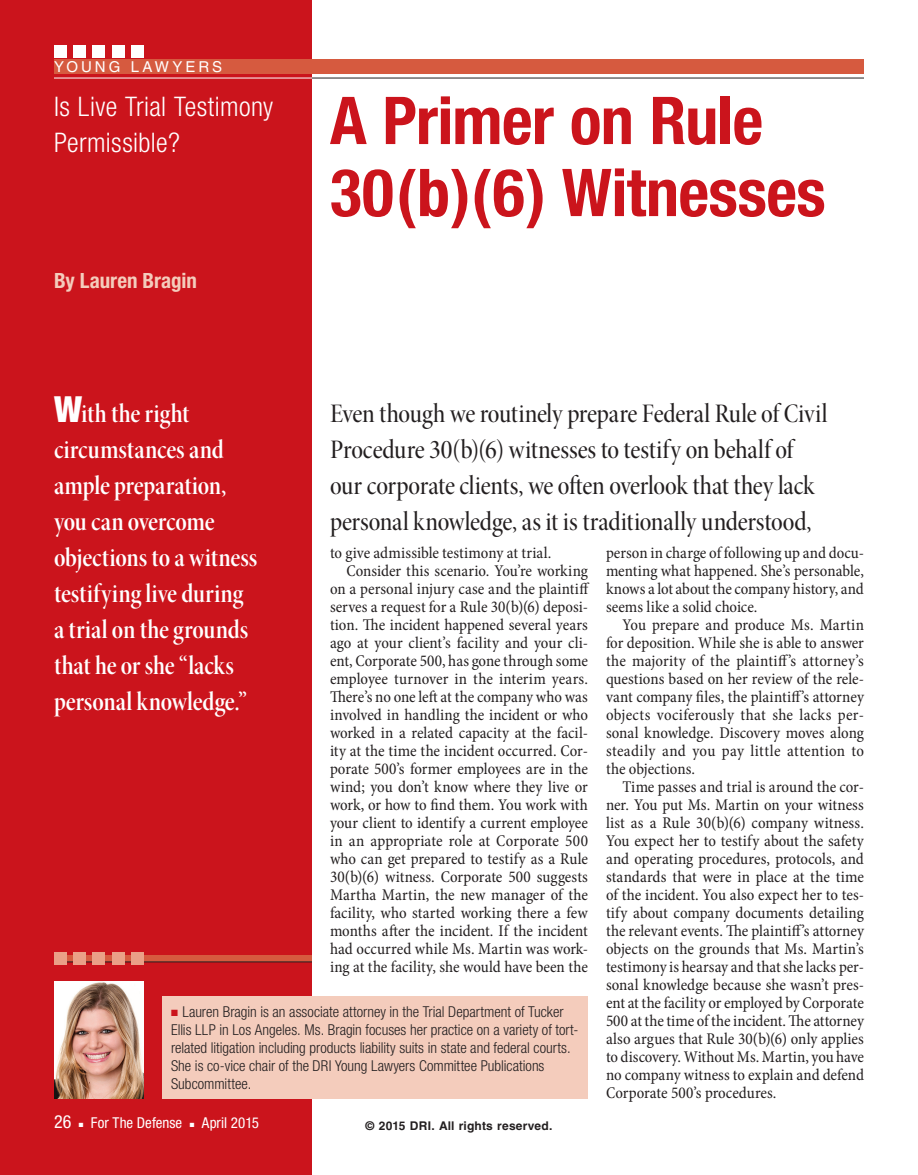
<style>
.page{position:relative;width:918px;height:1175px;background:#fff}
.page>*{position:absolute;margin:0;border:0;box-sizing:border-box;transform-origin:0 0}
.head{font:700 condensed 66px/72px "Helvetica Neue";letter-spacing:-.01em;color:#cb141c}
.body_opening_paragra{font:27px/36px "Minion Pro Medium Cn Disp";letter-spacing:-.01em;color:#231f20}
.blurb{font:27px/36px "Minion Pro Semibold Cn Disp";letter-spacing:-.005em;color:#fff}
.kicker{font:300 condensed 27px/36px "Helvetica Neue";letter-spacing:.015em;color:#fff}
.byline{font:700 condensed 21px "Helvetica Neue";letter-spacing:-.005em;color:#f4ccbc}
.folio_left_reverse{font:condensed 18px "Helvetica Neue";color:#fff}
.body_para_ind{font:condensed 16.5px/18px "Minion Pro";letter-spacing:.005em;color:#231f20;text-align:justify}
.body_no_ind{font:condensed 16.5px "Minion Pro";color:#231f20}
.t1{font:300 condensed 15px/18px "Helvetica Neue";color:#231f20}
.folio_left_reverse-2{font:condensed 15px "Helvetica Neue";color:#fff}
.t2{font:15px "Helvetica";letter-spacing:.2em;color:#fff}
.copyright_black{font:700 12px "Helvetica";letter-spacing:.015em;color:#231f20}
.s1{font-family:"Helvetica Neue";font-weight:900;font-stretch:condensed;font-size:36px}
.s2{color:#cb141c}
</style>
<div class="page">
<div style="left:0;top:0;width:312px;height:1174px;background:#cb141c"></div>
<div style="left:54px;top:956px;width:258px;height:6px;background:#d65a3f"></div>
<hr style="left:54px;top:961px;width:258px;height:1px;background:#231f20">
<div style="left:54px;top:952px;width:12px;height:13px;background:#eaa087"></div>
<div style="left:73px;top:952px;width:13px;height:13px;background:#eaa087"></div>
<div style="left:93px;top:952px;width:12px;height:13px;background:#eaa087"></div>
<div style="left:112px;top:952px;width:13px;height:13px;background:#eaa087"></div>
<div style="left:132px;top:952px;width:12px;height:13px;background:#eaa087"></div>
<div style="left:54px;top:45px;width:12px;height:12px;background:#fff"></div>
<div style="left:73px;top:45px;width:13px;height:12px;background:#fff"></div>
<div style="left:93px;top:45px;width:12px;height:12px;background:#fff"></div>
<div style="left:112px;top:45px;width:13px;height:12px;background:#fff"></div>
<div style="left:132px;top:45px;width:12px;height:12px;background:#fff"></div>
<div style="left:54px;top:59px;width:810px;height:15px;background:#d65a3f"></div>
<hr style="left:312px;top:78px;width:552px;height:1px;background:#231f20">
<hr style="left:54px;top:78px;width:258px;height:1px;background:#fff">
<div style="left:162px;top:996px;width:426px;height:102px;background:#f4ccbc"></div>
<img style="left:54px;top:981px;width:90px;height:117px">
<p class="t2" style="left:54px;top:58px;width:170px">YOUNG LAWYERS</p>
<p class="kicker" style="left:54px;top:88px;width:221px">Is Live Trial Testimony<br>Permissible?</p>
<p class="head" style="left:330px;top:84px;width:497px">A Primer on Rule<br>30(b)(6) Witnesses</p>
<p class="byline" style="left:54px;top:268px;width:144px">By Lauren Bragin</p>
<p class="blurb" style="left:54px;top:395px;width:205px"><span class="s1">W</span>ith the right circumstances and ample preparation, you can overcome objections to a witness testifying live during a trial on the grounds that he or she “lacks personal knowledge.”</p>
<p class="body_opening_paragra" style="left:330px;top:395px;width:499px">Even though we routinely prepare Federal Rule of Civil Procedure 30(b)(6) witnesses to testify on behalf of our corporate clients, we often overlook that they lack personal knowledge, as it is traditionally understood,</p>
<p class="body_no_ind" style="left:330px;top:542px;width:223px">to give admissible testimony at trial.</p>
<p class="body_para_ind" style="left:330px;top:562px;width:261px;text-indent:16px">Consider this scenario. You’re working on a personal injury case and the plaintiff serves a request for a Rule 30(b)(6) deposi&shy;tion. The incident happened several years ago at your client’s facility and your cli&shy;ent, Corporate 500, has gone through some employee turnover in the interim years.<br>There’s no one left at the company who was involved in handling the incident or who worked in a related capacity at the facil&shy;ity at the time the incident occurred. Cor&shy;porate 500’s former employees are in the wind; you don’t know where they live or work, or how to find them. You work with your client to identify a current employee in an appropriate role at Corporate 500 who can get prepared to testify as a Rule 30(b)(6) witness. Corporate 500 suggests Martha Martin, the new manager of the facility, who started working there a few months after the incident. If the incident had occurred while Ms. Martin was work&shy;ing at the facility, she would have been the</p>
<p class="body_para_ind" style="left:606px;top:544px;width:260px">person in charge of following up and docu&shy;menting what happened. She’s personable, knows a lot about the company history, and seems like a solid choice.</p>
<p class="body_para_ind" style="left:606px;top:616px;width:260px;text-indent:16px">You prepare and produce Ms. Martin for deposition. While she is able to answer the majority of the plaintiff’s attorney’s questions based on her review of the rele&shy;vant company files, the plaintiff’s attorney objects vociferously that she lacks per&shy;sonal knowledge. Discovery moves along steadily and you pay little attention to the objections.</p>
<p class="body_para_ind" style="left:606px;top:778px;width:260px;text-indent:16px">Time passes and trial is around the cor&shy;ner. You put Ms. Martin on your witness list as a Rule 30(b)(6) company witness.<br>You expect her to testify about the safety and operating procedures, protocols, and standards that were in place at the time of the incident. You also expect her to tes&shy;tify about company documents detailing the relevant events. The plaintiff’s attorney objects on the grounds that Ms. Martin’s testimony is hearsay and that she lacks per&shy;sonal knowledge because she wasn’t pres&shy;ent at the facility or employed by Corporate 500 at the time of the incident. The attorney also argues that Rule 30(b)(6) only applies to discovery. Without Ms. Martin, you have no company witness to explain and defend Corporate 500’s procedures.</p>
<p class="t1" style="left:171px;top:1003px;width:409px"><span class="s2">■</span> Lauren Bragin is an associate attorney in the Trial Department of Tucker Ellis LLP in Los Angeles. Ms. Bragin focuses her practice on a variety of tort&shy;related litigation including products liability suits in state and federal courts.<br>She is co-vice chair of the DRI Young Lawyers Committee Publications Subcommittee.</p>
<p class="folio_left_reverse" style="left:54px;top:1111px;width:19px">26</p>
<p class="folio_left_reverse-2" style="left:79px;top:1114px;width:105px">■ For The Defense</p>
<p class="folio_left_reverse-2" style="left:190px;top:1114px;width:71px">■ April 2015</p>
<p class="copyright_black" style="left:366px;top:1118px;width:188px">© 2015 DRI. All rights reserved.</p>
</div>
